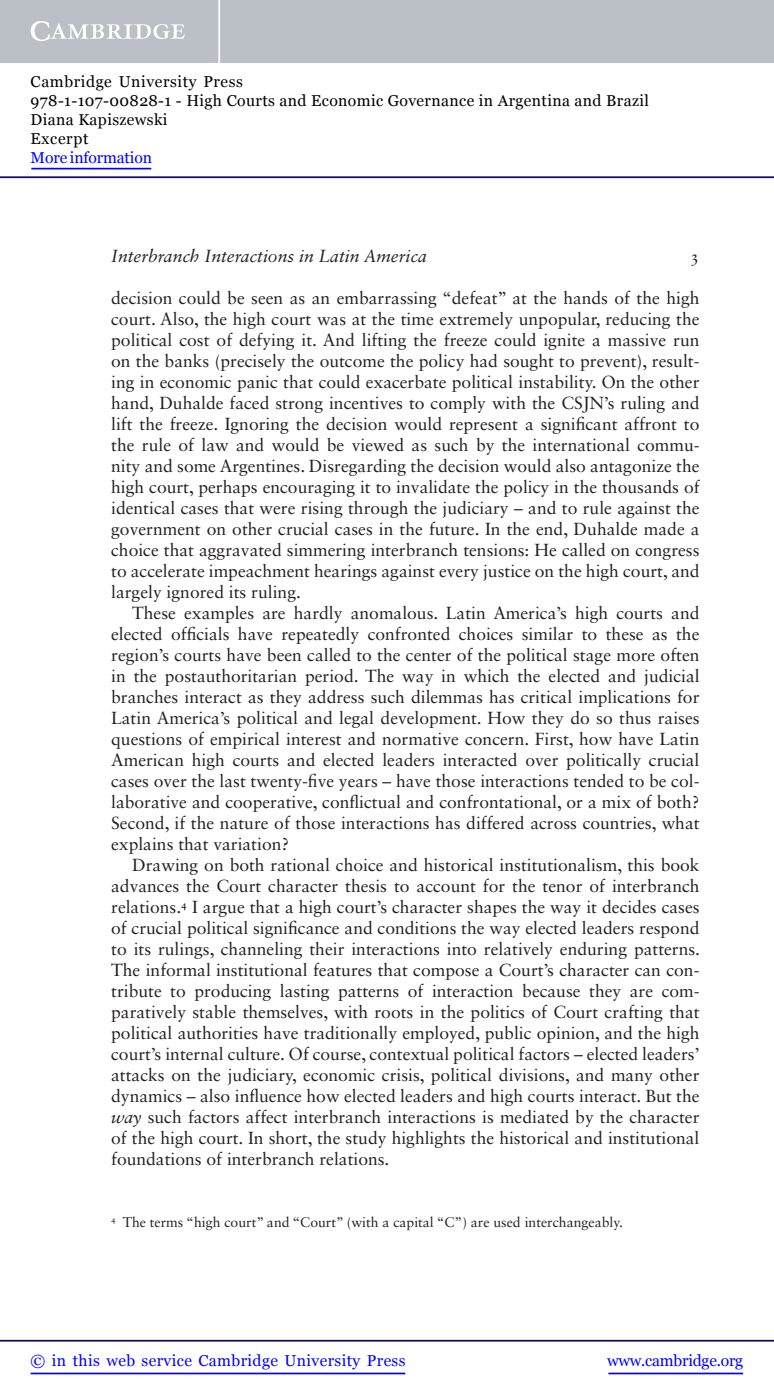
<style>
.page{position:relative;width:774px;height:1400px;background:#fff}
.page>*{position:absolute;margin:0;border:0;box-sizing:border-box;transform-origin:0 0}
.TextInd{font:17.5px/21px "Sabon LT Std";color:#231f20;text-align:justify}
.RRH{font:italic 17.5px "Sabon LT Std";color:#231f20}
.Folio{font:16.62px "Sabon LT Std";color:#231f20}
.t1{font:15.75px/18.9px "Georgia";letter-spacing:.025em;color:#000}
.t2{font:15.75px "Georgia";letter-spacing:.025em;color:#00f}
.t3{font:15.75px "Georgia";letter-spacing:-.015em;color:#00f}
.t4{font:15.75px "Georgia";letter-spacing:-.01em;color:#00f}
.Footnote{font:14px "Sabon LT Std";color:#231f20}
.s1{font-style:italic}
</style>
<div class="page">
<hr style="left:608px;top:1373px;width:135px;height:1px;background:#00f">
<hr style="left:0;top:1340px;width:773px;height:2px;background:#150666">
<hr style="left:31px;top:1373px;width:374px;height:1px;background:#00f">
<div style="left:0;top:0;width:773px;height:63px;background:#bac0c6"></div>
<svg style="left:31px;top:21px;width:154px;height:20px"></svg>
<hr style="left:218px;top:0;width:2px;height:63px;background:#fff">
<hr style="left:0;top:176px;width:773px;height:2px;background:#150666">
<hr style="left:31px;top:168px;width:120px;height:1px;background:#00f">
<p class="t1" style="left:31px;top:72px;width:619px">Cambridge University Press<br>978-1-107-00828-1 - High Courts and Economic Governance in Argentina and Brazil Diana Kapiszewski<br>Excerpt</p>
<p class="t4" style="left:31px;top:148px;width:123px">More information</p>
<p class="RRH" style="left:111px;top:246px;width:317px">Interbranch Interactions in Latin America</p>
<p class="Folio" style="left:690px;top:246px;width:11px">3</p>
<p class="TextInd" style="left:111px;top:288px;width:590px">decision could be seen as an embarrassing “defeat” at the hands of the high court. Also, the high court was at the time extremely unpopular, reducing the political cost of defying it. And lifting the freeze could ignite a massive run on the banks (precisely the outcome the policy had sought to prevent), result&shy;ing in economic panic that could exacerbate political instability. On the other hand, Duhalde faced strong incentives to comply with the CSJN’s ruling and lift the freeze. Ignoring the decision would represent a significant affront to the rule of law and would be viewed as such by the international commu&shy;nity and some Argentines. Disregarding the decision would also antagonize the high court, perhaps encouraging it to invalidate the policy in the thousands of identical cases that were rising through the judiciary – and to rule against the government on other crucial cases in the future. In the end, Duhalde made a choice that aggravated simmering interbranch tensions: He called on congress to accelerate impeachment hearings against every justice on the high court, and largely ignored its ruling.</p>
<p class="TextInd" style="left:111px;top:603px;width:590px;text-indent:21px">These examples are hardly anomalous. Latin America’s high courts and elected officials have repeatedly confronted choices similar to these as the region’s courts have been called to the center of the political stage more often in the postauthoritarian period. The way in which the elected and judicial branches interact as they address such dilemmas has critical implications for Latin America’s political and legal development. How they do so thus raises questions of empirical interest and normative concern. First, how have Latin American high courts and elected leaders interacted over politically crucial cases over the last twenty-five years – have those interactions tended to be col&shy;laborative and cooperative, conflictual and confrontational, or a mix of both?<br>Second, if the nature of those interactions has differed across countries, what explains that variation?</p>
<p class="TextInd" style="left:111px;top:855px;width:590px;text-indent:21px">Drawing on both rational choice and historical institutionalism, this book advances the Court character thesis to account for the tenor of interbranch relations.<sup>4</sup> I argue that a high court’s character shapes the way it decides cases of crucial political significance and conditions the way elected leaders respond to its rulings, channeling their interactions into relatively enduring patterns.<br>The informal institutional features that compose a Court’s character can con&shy;tribute to producing lasting patterns of interaction because they are com&shy;paratively stable themselves, with roots in the politics of Court crafting that political authorities have traditionally employed, public opinion, and the high court’s internal culture. Of course, contextual political factors – elected leaders’ attacks on the judiciary, economic crisis, political divisions, and many other dynamics – also influence how elected leaders and high courts interact. But the <span class="s1">way</span> such factors affect interbranch interactions is mediated by the character of the high court. In short, the study highlights the historical and institutional foundations of interbranch relations.</p>
<p class="Footnote" style="left:111px;top:1214px;width:513px"><sup>4</sup> The terms “high court” and “Court” (with a capital “C”) are used interchangeably.</p>
<p class="t2" style="left:31px;top:1352px;width:376px">© in this web service Cambridge University Press</p>
<p class="t3" style="left:607px;top:1352px;width:137px">www.cambridge.org</p>
</div>
